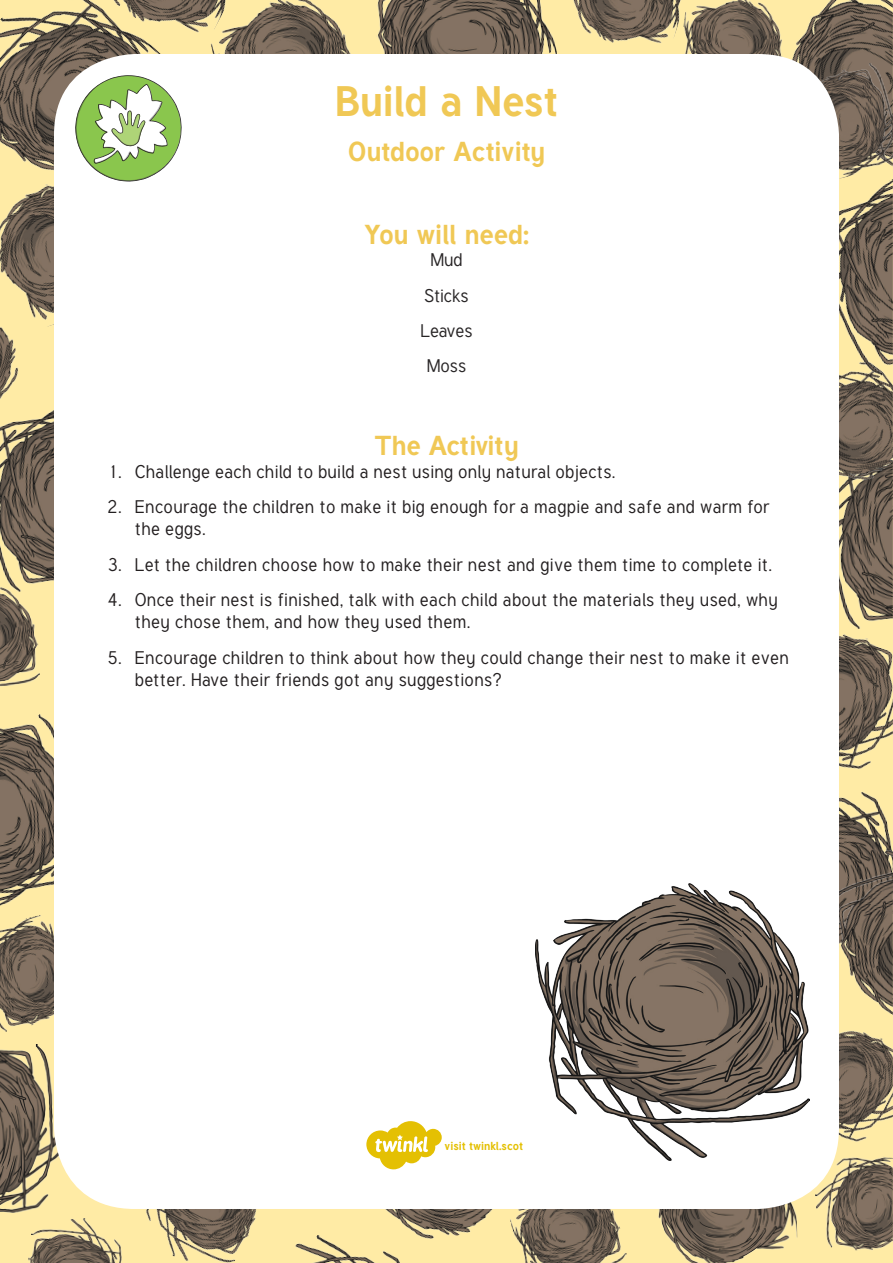
<style>
.page{position:relative;width:893px;height:1263px;background:#fff}
.page>*{position:absolute;margin:0;border:0;box-sizing:border-box;transform-origin:0 0}
.Heading_1{font:700 42px "Tuffy";letter-spacing:-.005em;color:#f0c855}
.Heading_2{font:700 27px "Tuffy";letter-spacing:-.01em;color:#f0c855}
.t1{font:18px/22.5px "Tuffy";letter-spacing:.025em;color:#231f20}
.Adult_Body_Copy{font:18px "Tuffy";color:#282526}
.t2{font:700 11.4px "Tuffy";color:#e4c003}
</style>
<div class="page">
<img style="left:0;top:0;width:189px;height:163px">
<img style="left:0;top:1043px;width:79px;height:177px">
<img style="left:0;top:163px;width:54px;height:172px">
<img style="left:0;top:392px;width:54px;height:203px">
<img style="left:0;top:287px;width:30px;height:127px">
<img style="left:0;top:583px;width:42px;height:120px">
<img style="left:0;top:705px;width:54px;height:201px">
<img style="left:0;top:910px;width:54px;height:123px">
<img style="left:789px;top:0;width:104px;height:59px">
<img style="left:839px;top:501px;width:54px;height:115px">
<img style="left:839px;top:616px;width:54px;height:139px">
<img style="left:839px;top:391px;width:54px;height:110px">
<img style="left:839px;top:185px;width:54px;height:206px">
<img style="left:790px;top:57px;width:103px;height:128px">
<img style="left:103px;top:0;width:101px;height:53px">
<img style="left:370px;top:0;width:186px;height:54px">
<img style="left:204px;top:0;width:164px;height:54px">
<img style="left:686px;top:0;width:103px;height:59px">
<img style="left:556px;top:0;width:130px;height:54px">
<img style="left:27px;top:1212px;width:99px;height:51px">
<img style="left:126px;top:1209px;width:150px;height:54px">
<img style="left:653px;top:1199px;width:145px;height:64px">
<img style="left:340px;top:1209px;width:165px;height:45px">
<img style="left:505px;top:1209px;width:124px;height:54px">
<img style="left:809px;top:1160px;width:84px;height:95px">
<img style="left:834px;top:1037px;width:59px;height:123px">
<img style="left:229px;top:1215px;width:183px;height:48px">
<img style="left:839px;top:755px;width:54px;height:90px">
<img style="left:839px;top:845px;width:54px;height:192px">
<div style="left:54px;top:54px;width:785px;height:1155px;background:#fff;border-radius:81px"></div>
<svg style="left:75px;top:75px;width:107px;height:107px"></svg>
<img style="left:536px;top:884px;width:273px;height:277px">
<svg style="left:366px;top:1121px;width:76px;height:48px"></svg>
<p class="Heading_1" style="left:335px;top:68px;width:224px">Build a Nest</p>
<p class="Heading_2" style="left:348px;top:130px;width:199px">Outdoor Activity</p>
<p class="Heading_2" style="left:364px;top:213px;width:167px">You will need:</p>
<p class="Adult_Body_Copy" style="left:430px;top:249px;width:34px">Mud</p>
<p class="Adult_Body_Copy" style="left:425px;top:284px;width:45px">Sticks</p>
<p class="Adult_Body_Copy" style="left:420px;top:319px;width:54px">Leaves</p>
<p class="Adult_Body_Copy" style="left:427px;top:354px;width:41px">Moss</p>
<p class="Heading_2" style="left:374px;top:424px;width:146px">The Activity</p>
<p class="t1" style="left:108px;top:460px;width:509px">1. Challenge each child to build a nest using only natural objects.</p>
<p class="t1" style="left:135px;top:496px;width:636px;text-indent:-27px">2. Encourage the children to make it big enough for a magpie and safe and warm for the eggs.</p>
<p class="t1" style="left:108px;top:553px;width:666px">3. Let the children choose how to make their nest and give them time to complete it.</p>
<p class="t1" style="left:135px;top:589px;width:644px;text-indent:-27px">4. Once their nest is finished, talk with each child about the materials they used, why they chose them, and how they used them.</p>
<p class="t1" style="left:135px;top:646px;width:656px;text-indent:-27px">5. Encourage children to think about how they could change their nest to make it even better. Have their friends got any suggestions?</p>
<p class="t2" style="left:444px;top:1137px;width:80px">visit twinkl.scot</p>
</div>
